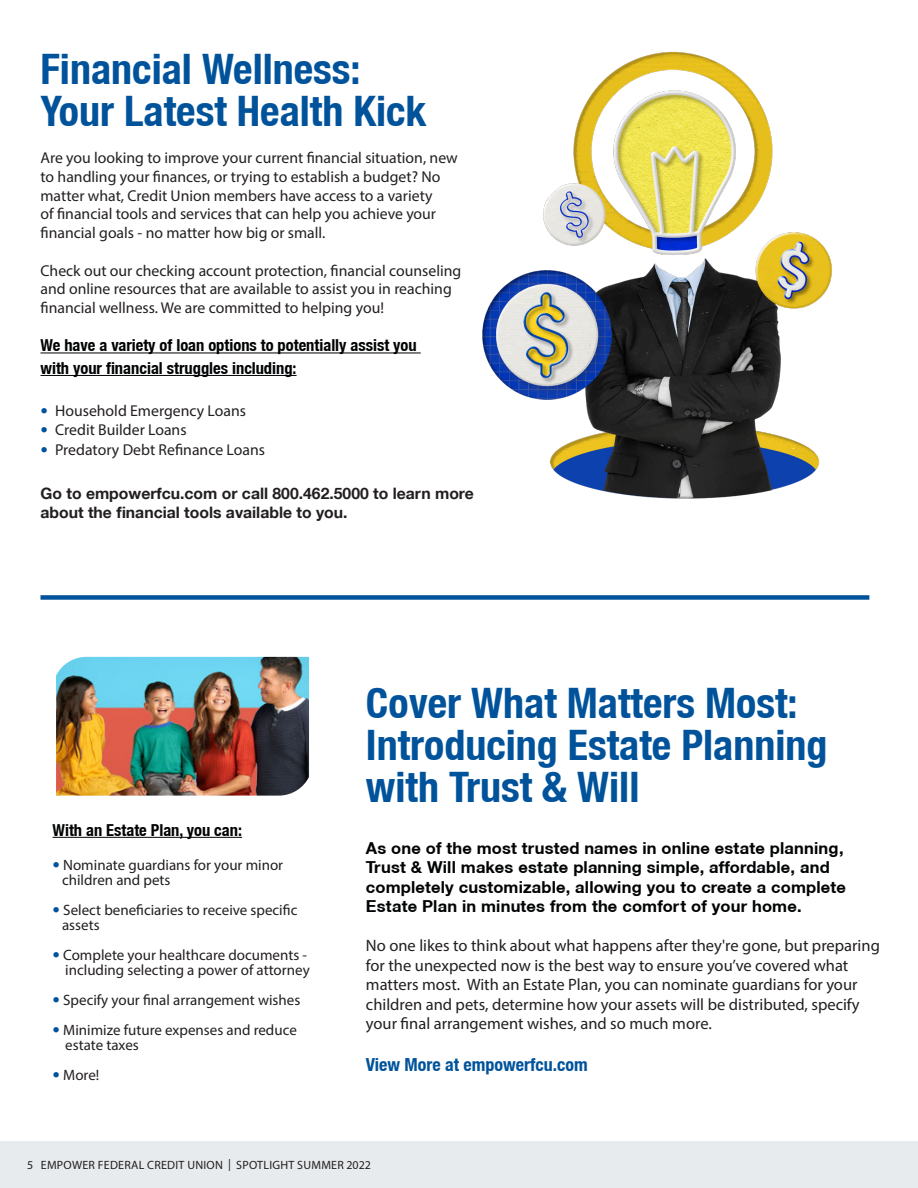
<style>
.page{position:relative;width:918px;height:1188px;background:#fff}
.page>*{position:absolute;margin:0;border:0;box-sizing:border-box;transform-origin:0 0}
._28pt_Blue_Heading{font:700 condensed 42px "Helvetica Neue LT";color:#00539b}
.Body{font:700 condensed 42px "Helvetica Neue LT";color:#00539b}
._28pt_Blue_Heading-2{font:700 condensed 18px "Helvetica Neue LT";color:#00539b}
.Body-2{font:16.5px/19.5px "Myriad Pro";color:#231f20}
.t1{font:700 16.5px/19.5px "Helvetica Neue CE";letter-spacing:.01em;color:#020304}
.Body-3{font:700 condensed 16.5px "Helvetica Neue LT";color:#020304}
.Body-4{font:15.75px/18.8px "Myriad Pro";color:#231f20}
.Body-5{font:700 15.75px/18.8px "Helvetica Neue LT";color:#231f20}
.Body-6{font:15px/15px "Myriad Pro";color:#231f20}
.t2{font:12px "Myriad Pro";letter-spacing:.02em;color:#231f20}
.s1{font-family:"Helvetica Neue LT";font-weight:700;font-stretch:condensed;font-size:15px;color:#00539b}
.s2{font-family:"Helvetica Neue LT";font-weight:700;font-stretch:condensed;color:#00539b}
</style>
<div class="page">
<div style="left:0;top:1141px;width:918px;height:47px;background:#e7ebed"></div>
<hr style="left:40px;top:353px;width:381px;height:1px;background:#020304">
<hr style="left:40px;top:375px;width:257px;height:1px;background:#020304">
<img style="left:385px;top:51px;width:447px;height:448px">
<hr style="left:53px;top:837px;width:189px;height:1px;background:#020304">
<img style="left:56px;top:657px;width:253px;height:139px">
<div style="left:40px;top:595px;width:829px;height:5px;background:#00539b"></div>
<p class="Body" style="left:40px;top:43px;width:322px">Financial Wellness:</p>
<p class="Body" style="left:40px;top:85px;width:388px">Your Latest Health Kick</p>
<p class="Body-4" style="left:40px;top:148px;width:419px">Are you looking to improve your current financial situation, new to handling your finances, or trying to establish a budget? No matter what, Credit Union members have access to a variety<br>of financial tools and services that can help you achieve your financial goals - no matter how big or small.</p>
<p class="Body-4" style="left:40px;top:261px;width:422px">Check out our checking account protection, financial counseling and online resources that are available to assist you in reaching financial wellness. We are committed to helping you!</p>
<p class="Body-3" style="left:40px;top:335px;width:378px">We have a variety of loan options to potentially assist you</p>
<p class="Body-3" style="left:40px;top:358px;width:258px">with your financial struggles including:</p>
<p class="Body-4" style="left:40px;top:401px;width:207px"><span class="s1">•</span> Household Emergency Loans</p>
<p class="Body-4" style="left:40px;top:420px;width:148px"><span class="s1">•</span> Credit Builder Loans</p>
<p class="Body-4" style="left:40px;top:440px;width:226px"><span class="s1">•</span> Predatory Debt Refinance Loans</p>
<p class="Body-5" style="left:40px;top:484px;width:435px">Go to empowerfcu.com or call 800.462.5000 to learn more about the financial tools available to you.</p>
<p class="Body-3" style="left:53px;top:820px;width:191px">With an Estate Plan, you can:</p>
<p class="Body-6" style="left:62px;top:857px;width:223px;text-indent:-10px"><span class="s2">•</span> Nominate guardians for your minor children and pets</p>
<p class="Body-6" style="left:62px;top:902px;width:237px;text-indent:-10px"><span class="s2">•</span> Select beneficiaries to receive specific assets</p>
<p class="Body-6" style="left:53px;top:947px;width:259px;text-align:right"><span class="s2">•</span> Complete your healthcare documents - including selecting a power of attorney</p>
<p class="Body-6" style="left:53px;top:992px;width:249px"><span class="s2">•</span> Specify your final arrangement wishes</p>
<p class="Body-6" style="left:65px;top:1022px;width:233px;text-indent:-13px"><span class="s2">•</span> Minimize future expenses and reduce estate taxes</p>
<p class="Body-6" style="left:53px;top:1067px;width:48px"><span class="s2">•</span> More!</p>
<p class="_28pt_Blue_Heading" style="left:366px;top:678px;width:433px">Cover What Matters Most:</p>
<p class="_28pt_Blue_Heading" style="left:366px;top:720px;width:463px">Introducing Estate Planning</p>
<p class="_28pt_Blue_Heading" style="left:366px;top:762px;width:275px">with Trust &amp; Will</p>
<p class="t1" style="left:366px;top:838px;width:482px">As one of the most trusted names in online estate planning, Trust &amp; Will makes estate planning simple, affordable, and completely customizable, allowing you to create a complete Estate Plan in minutes from the comfort of your home.</p>
<p class="Body-2" style="left:366px;top:936px;width:515px">No one likes to think about what happens after they're gone, but preparing for the unexpected now is the best way to ensure you’ve covered what matters most. With an Estate Plan, you can nominate guardians for your children and pets, determine how your assets will be distributed, specify your final arrangement wishes, and so much more.</p>
<p class="_28pt_Blue_Heading-2" style="left:366px;top:1054px;width:223px">View More at empowerfcu.com</p>
<p class="t2" style="left:27px;top:1157px;width:346px">5 EMPOWER FEDERAL CREDIT UNION | SPOTLIGHT SUMMER 2022</p>
</div>
